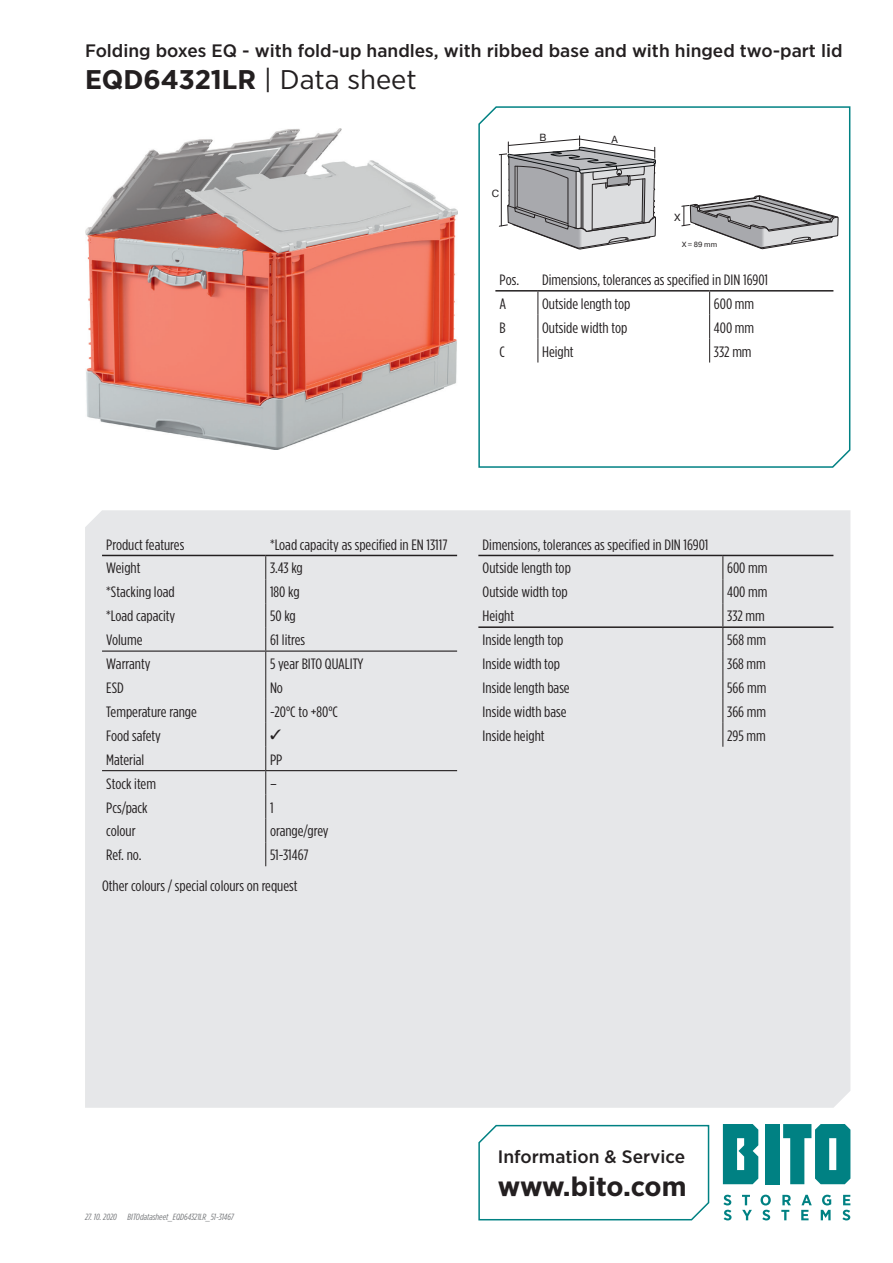
<style>
.page{position:relative;width:893px;height:1263px;background:#fff}
.page>*{position:absolute;margin:0;border:0;box-sizing:border-box;transform-origin:0 0}
.t1{font:700 27px "Gotham Narrow";color:#231f20;scale:1.1 1}
.t2{font:500 18px "Gotham Narrow";color:#231f20;scale:1.1 1}
.t3{font:15px/23.9px "Gotham Condensed";color:#231f20;scale:1.1 1}
.t4{font:10.35px "Bito Pragmatica";color:#231f20}
.t5{font:italic 9px "Gotham Condensed";color:#76787b;scale:1.1 1}
.t6{font:7.35px "Bito Pragmatica";color:#231f20}
.s1{font-weight:400}
</style>
<div class="page">
<div style="left:85px;top:510px;width:765px;height:598px;background:#e6e7e9"></div>
<div style="left:765px;top:1124px;width:15px;height:60px;background:#008183"></div>
<svg style="left:723px;top:1124px;width:35px;height:60px;background:#1e8f91"></svg>
<svg style="left:783px;top:1124px;width:67px;height:60px"></svg>
<svg style="left:723px;top:1195px;width:8px;height:25px"></svg>
<svg style="left:742px;top:1195px;width:10px;height:25px"></svg>
<svg style="left:761px;top:1195px;width:10px;height:25px"></svg>
<svg style="left:781px;top:1195px;width:10px;height:25px"></svg>
<svg style="left:801px;top:1195px;width:11px;height:25px"></svg>
<svg style="left:821px;top:1195px;width:10px;height:25px"></svg>
<svg style="left:842px;top:1195px;width:8px;height:25px"></svg>
<svg style="left:478px;top:1124px;width:232px;height:97px"></svg>
<svg style="left:478px;top:106px;width:373px;height:362px"></svg>
<hr style="left:102px;top:555px;width:164px;height:1px;background:#231f20">
<hr style="left:266px;top:555px;width:191px;height:1px;background:#231f20">
<hr style="left:102px;top:650px;width:164px;height:2px;background:#231f20">
<hr style="left:266px;top:650px;width:191px;height:2px;background:#231f20">
<hr style="left:102px;top:770px;width:164px;height:1px;background:#231f20">
<hr style="left:266px;top:770px;width:191px;height:1px;background:#231f20">
<hr style="left:478px;top:555px;width:245px;height:1px;background:#231f20">
<hr style="left:723px;top:555px;width:110px;height:1px;background:#231f20">
<hr style="left:478px;top:626px;width:245px;height:2px;background:#231f20">
<hr style="left:723px;top:626px;width:110px;height:2px;background:#231f20">
<svg style="left:722px;top:556px;width:1px;height:191px"></svg>
<img style="left:85px;top:129px;width:372px;height:320px">
<svg style="left:682px;top:163px;width:157px;height:88px"></svg>
<hr style="left:495px;top:290px;width:43px;height:2px;background:#231f20">
<hr style="left:538px;top:290px;width:172px;height:2px;background:#231f20">
<hr style="left:710px;top:290px;width:123px;height:2px;background:#231f20">
<svg style="left:499px;top:136px;width:157px;height:433px"></svg>
<svg style="left:709px;top:292px;width:1px;height:70px"></svg>
<svg style="left:265px;top:556px;width:16px;height:310px;background:#d8d9da"></svg>
<p class="t2" style="left:85px;top:39px;width:690px">Folding boxes EQ - with fold-up handles, with ribbed base and with hinged two-part lid</p>
<h1 class="t1" style="left:85px;top:62px;width:303px">EQD64321LR <span class="s1">| Data sheet</span></h1>
<p class="t4" style="left:492px;top:187px;width:9px">C</p>
<p class="t4" style="left:539px;top:131px;width:9px">B</p>
<p class="t4" style="left:611px;top:133px;width:8px">A</p>
<p class="t4" style="left:674px;top:211px;width:7px">X</p>
<p class="t6" style="left:682px;top:240px;width:36px">X = 89 mm</p>
<p class="t3" style="left:500px;top:268px;width:19px">Pos.</p>
<p class="t3" style="left:542px;top:268px;width:207px">Dimensions, tolerances as specified in DIN 16901</p>
<p class="t3" style="left:500px;top:291px;width:8px">A</p>
<p class="t3" style="left:542px;top:291px;width:82px">Outside length top</p>
<p class="t3" style="left:714px;top:291px;width:38px">600 mm</p>
<p class="t3" style="left:500px;top:315px;width:7px">B</p>
<p class="t3" style="left:542px;top:315px;width:79px">Outside width top</p>
<p class="t3" style="left:714px;top:315px;width:38px">400 mm</p>
<p class="t3" style="left:500px;top:339px;width:6px">C</p>
<p class="t3" style="left:542px;top:339px;width:30px">Height</p>
<p class="t3" style="left:714px;top:339px;width:36px">332 mm</p>
<p class="t3" style="left:106px;top:532px;width:72px">Product features</p>
<p class="t3" style="left:270px;top:532px;width:163px">*Load capacity as specified in EN 13117</p>
<p class="t3" style="left:106px;top:556px;width:33px">Weight</p>
<p class="t3" style="left:270px;top:556px;width:31px">3.43 kg</p>
<p class="t3" style="left:106px;top:580px;width:64px">*Stacking load</p>
<p class="t3" style="left:270px;top:580px;width:28px">180 kg</p>
<p class="t3" style="left:106px;top:604px;width:64px">*Load capacity</p>
<p class="t3" style="left:270px;top:604px;width:25px">50 kg</p>
<p class="t3" style="left:106px;top:628px;width:34px">Volume</p>
<p class="t3" style="left:270px;top:628px;width:34px">61 litres</p>
<p class="t3" style="left:106px;top:652px;width:42px">Warranty</p>
<p class="t3" style="left:270px;top:652px;width:86px">5 year BITO QUALITY</p>
<p class="t3" style="left:106px;top:676px;width:17px">ESD</p>
<p class="t3" style="left:270px;top:676px;width:13px">No</p>
<p class="t3" style="left:106px;top:700px;width:84px">Temperature range</p>
<p class="t3" style="left:270px;top:700px;width:63px">-20°C to +80°C</p>
<p class="t3" style="left:106px;top:723px;width:51px">Food safety</p>
<p class="t3" style="left:106px;top:747px;width:36px">Material</p>
<p class="t3" style="left:270px;top:747px;width:13px">PP</p>
<p class="t3" style="left:106px;top:771px;width:47px">Stock item</p>
<p class="t3" style="left:270px;top:771px;width:8px">–</p>
<p class="t3" style="left:106px;top:795px;width:39px">Pcs/pack</p>
<p class="t3" style="left:270px;top:795px;width:5px">1</p>
<p class="t3" style="left:106px;top:819px;width:28px">colour</p>
<p class="t3" style="left:270px;top:819px;width:55px">orange/grey</p>
<p class="t3" style="left:106px;top:843px;width:34px">Ref. no.</p>
<p class="t3" style="left:270px;top:843px;width:37px">51-31467</p>
<p class="t3" style="left:102px;top:873px;width:179px">Other colours / special colours on request</p>
<p class="t3" style="left:483px;top:532px;width:207px">Dimensions, tolerances as specified in DIN 16901<br>Outside length top</p>
<p class="t3" style="left:727px;top:556px;width:38px">600 mm</p>
<p class="t3" style="left:483px;top:580px;width:79px">Outside width top</p>
<p class="t3" style="left:727px;top:580px;width:38px">400 mm</p>
<p class="t3" style="left:483px;top:604px;width:30px">Height</p>
<p class="t3" style="left:727px;top:604px;width:36px">332 mm</p>
<p class="t3" style="left:483px;top:628px;width:75px">Inside length top</p>
<p class="t3" style="left:727px;top:628px;width:37px">568 mm</p>
<p class="t3" style="left:483px;top:652px;width:72px">Inside width top</p>
<p class="t3" style="left:727px;top:652px;width:37px">368 mm</p>
<p class="t3" style="left:483px;top:676px;width:81px">Inside length base</p>
<p class="t3" style="left:727px;top:676px;width:37px">566 mm</p>
<p class="t3" style="left:483px;top:700px;width:78px">Inside width base</p>
<p class="t3" style="left:727px;top:700px;width:37px">366 mm</p>
<p class="t3" style="left:483px;top:723px;width:58px">Inside height</p>
<p class="t3" style="left:727px;top:723px;width:37px">295 mm</p>
<p class="t5" style="left:85px;top:1212px;width:31px">27. 10. 2020</p>
<p class="t5" style="left:128px;top:1212px;width:98px">BITOdatasheet_EQD64321LR_51-31467</p>
<p class="t2" style="left:498px;top:1145px;width:172px">Information &amp; Service</p>
<h1 class="t1" style="left:498px;top:1169px;width:173px">www.bito.com</h1>
</div>
